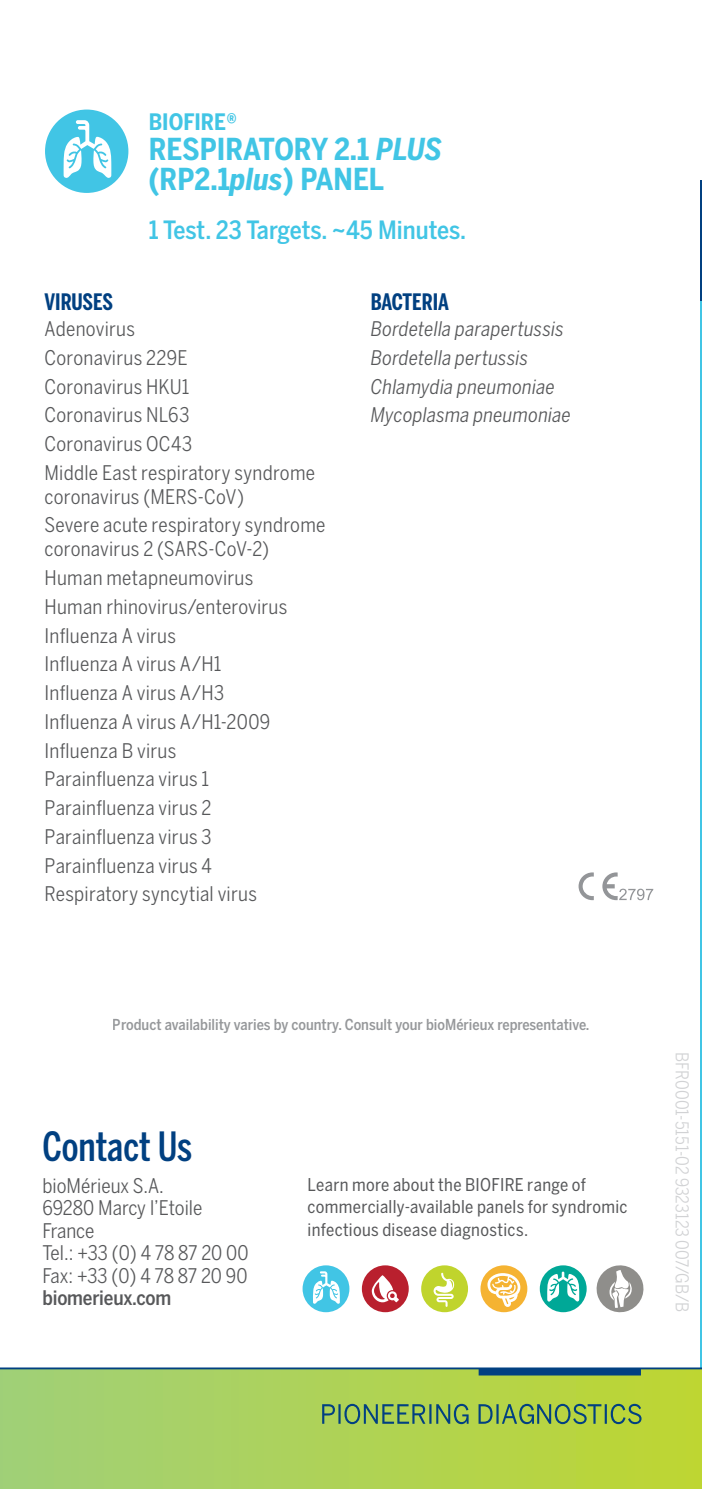
<style>
.page{position:relative;width:702px;height:1489px;background:#fff}
.page>*{position:absolute;margin:0;border:0;box-sizing:border-box;transform-origin:0 0}
.section-headers{font:500 40px "Benton Sans Compressed";color:#014081}
.panel_name_large_bac{font:700 30px/30px "Benton Sans Condensed";color:#41c5e5}
.text_condensed_RP-Bl{font:500 25px "Benton Sans Condensed";letter-spacing:-.005em;color:#41c5e5}
.target-category{font:700 22.5px "Benton Sans Compressed";color:#014081}
.panel_name_small_bac{font:700 22.5px "Benton Sans Condensed";color:#41c5e5}
.target_text{font:20px/23.8px "Benton Sans Condensed";letter-spacing:.015em;color:#57585a}
.target_text-2{font:italic 20px "Benton Sans Condensed";letter-spacing:.01em;color:#57585a}
.contact-text{font:20px "Benton Sans Condensed";color:#57585a}
.contact-text-2{font:500 20px "Benton Sans Condensed";letter-spacing:-.01em;color:#57585a}
.callout_text_back{font:17.5px/22.5px "Benton Sans Condensed";letter-spacing:.02em;color:#57585a}
.part-number{font:17.5px "Benton Sans Condensed";color:#d1d2d4}
.t1{font:500 15px "Benton Sans Condensed";color:#63666a}
.s1{font-style:italic}
</style>
<div class="page">
<hr style="left:700px;top:298px;width:2px;height:1190px;background:#41c5e5">
<div style="left:0;top:1369px;width:702px;height:119px;background:linear-gradient(to right,#a0d079,#bbd433)"></div>
<hr style="left:0;top:1367px;width:702px;height:2px;background:#014081">
<div style="left:478px;top:1367px;width:163px;height:8px;background:#014081"></div>
<svg style="left:322px;top:1403px;width:319px;height:20px;background:#80a958"></svg>
<hr style="left:700px;top:180px;width:2px;height:120px;background:#014081">
<svg style="left:578px;top:872px;width:15px;height:28px"></svg>
<svg style="left:602px;top:872px;width:51px;height:28px"></svg>
<div style="left:45px;top:109px;width:83px;height:84px;background:#41c5e5;border-radius:50%"></div>
<svg style="left:63px;top:120px;width:48px;height:58px"></svg>
<div style="left:362px;top:1265px;width:46px;height:47px;background:#b9202e;border-radius:50%"></div>
<svg style="left:372px;top:1275px;width:27px;height:27px"></svg>
<div style="left:302px;top:1265px;width:47px;height:47px;background:#41c5e5;border-radius:50%"></div>
<svg style="left:313px;top:1271px;width:27px;height:32px"></svg>
<div style="left:421px;top:1265px;width:47px;height:47px;background:#c0d42d;border-radius:50%"></div>
<svg style="left:433px;top:1272px;width:21px;height:34px"></svg>
<div style="left:480px;top:1265px;width:47px;height:47px;background:#f5b332;border-radius:50%"></div>
<svg style="left:487px;top:1272px;width:33px;height:34px"></svg>
<div style="left:539px;top:1265px;width:47px;height:47px;background:#00a897;border-radius:50%"></div>
<svg style="left:547px;top:1271px;width:32px;height:30px"></svg>
<svg style="left:596px;top:1265px;width:48px;height:48px"></svg>
<p class="panel_name_small_bac" style="left:149px;top:108px;width:90px">BIOFIRE®</p>
<p class="panel_name_large_bac" style="left:149px;top:134px;width:295px">RESPIRATORY 2.1 <span class="s1">PLUS </span>(RP2.1<span class="s1">plus</span>) PANEL</p>
<p class="text_condensed_RP-Bl" style="left:149px;top:215px;width:319px">1 Test. 23 Targets. ~45 Minutes.</p>
<p class="target-category" style="left:44px;top:288px;width:70px">VIRUSES</p>
<p class="target_text" style="left:44px;top:317px;width:92px">Adenovirus</p>
<p class="target_text" style="left:44px;top:345px;width:145px">Coronavirus 229E</p>
<p class="target_text" style="left:44px;top:374px;width:146px">Coronavirus HKU1</p>
<p class="target_text" style="left:44px;top:403px;width:146px">Coronavirus NL63</p>
<p class="target_text" style="left:44px;top:432px;width:149px">Coronavirus OC43</p>
<p class="target_text" style="left:44px;top:460px;width:272px">Middle East respiratory syndrome coronavirus (MERS-CoV)</p>
<p class="target_text" style="left:44px;top:513px;width:282px">Severe acute respiratory syndrome coronavirus 2 (SARS-CoV-2)</p>
<p class="target_text" style="left:44px;top:565px;width:210px">Human metapneumovirus</p>
<p class="target_text" style="left:44px;top:594px;width:244px">Human rhinovirus/enterovirus</p>
<p class="target_text" style="left:44px;top:623px;width:133px">Influenza A virus</p>
<p class="target_text" style="left:44px;top:652px;width:178px">Influenza A virus A/H1</p>
<p class="target_text" style="left:44px;top:680px;width:181px">Influenza A virus A/H3</p>
<p class="target_text" style="left:44px;top:709px;width:227px">Influenza A virus A/H1-2009</p>
<p class="target_text" style="left:44px;top:738px;width:133px">Influenza B virus</p>
<p class="target_text" style="left:44px;top:767px;width:166px">Parainfluenza virus 1</p>
<p class="target_text" style="left:44px;top:795px;width:168px">Parainfluenza virus 2</p>
<p class="target_text" style="left:44px;top:824px;width:169px">Parainfluenza virus 3</p>
<p class="target_text" style="left:44px;top:853px;width:169px">Parainfluenza virus 4</p>
<p class="target_text" style="left:44px;top:882px;width:214px">Respiratory syncytial virus</p>
<p class="target-category" style="left:371px;top:288px;width:80px">BACTERIA</p>
<p class="target_text-2" style="left:371px;top:317px;width:194px">Bordetella parapertussis</p>
<p class="target_text-2" style="left:371px;top:345px;width:159px">Bordetella pertussis</p>
<p class="target_text-2" style="left:371px;top:374px;width:185px">Chlamydia pneumoniae</p>
<p class="target_text-2" style="left:371px;top:403px;width:202px">Mycoplasma pneumoniae</p>
<p class="t1" style="left:113px;top:1015px;width:478px">Product availability varies by country. Consult your bioMérieux representative.</p>
<p class="section-headers" style="left:42px;top:1121px;width:151px">Contact Us</p>
<p class="contact-text" style="left:42px;top:1173px;width:123px">bioMérieux S.A.</p>
<p class="contact-text" style="left:42px;top:1195px;width:161px">69280 Marcy l’Etoile</p>
<p class="contact-text" style="left:42px;top:1218px;width:53px">France</p>
<p class="contact-text" style="left:42px;top:1240px;width:207px">Tel.: +33 (0) 4 78 87 20 00</p>
<p class="contact-text" style="left:42px;top:1263px;width:206px">Fax: +33 (0) 4 78 87 20 90</p>
<p class="contact-text-2" style="left:42px;top:1285px;width:130px">biomerieux.com</p>
<p class="callout_text_back" style="left:307px;top:1172px;width:321px">Learn more about the BIOFIRE range of commercially-available panels for syndromic infectious disease diagnostics.</p>
<p class="part-number" style="left:692px;top:1051px;width:262px;rotate:90deg">BFR0001-5151-02 9323123 007/GB/B</p>
</div>
